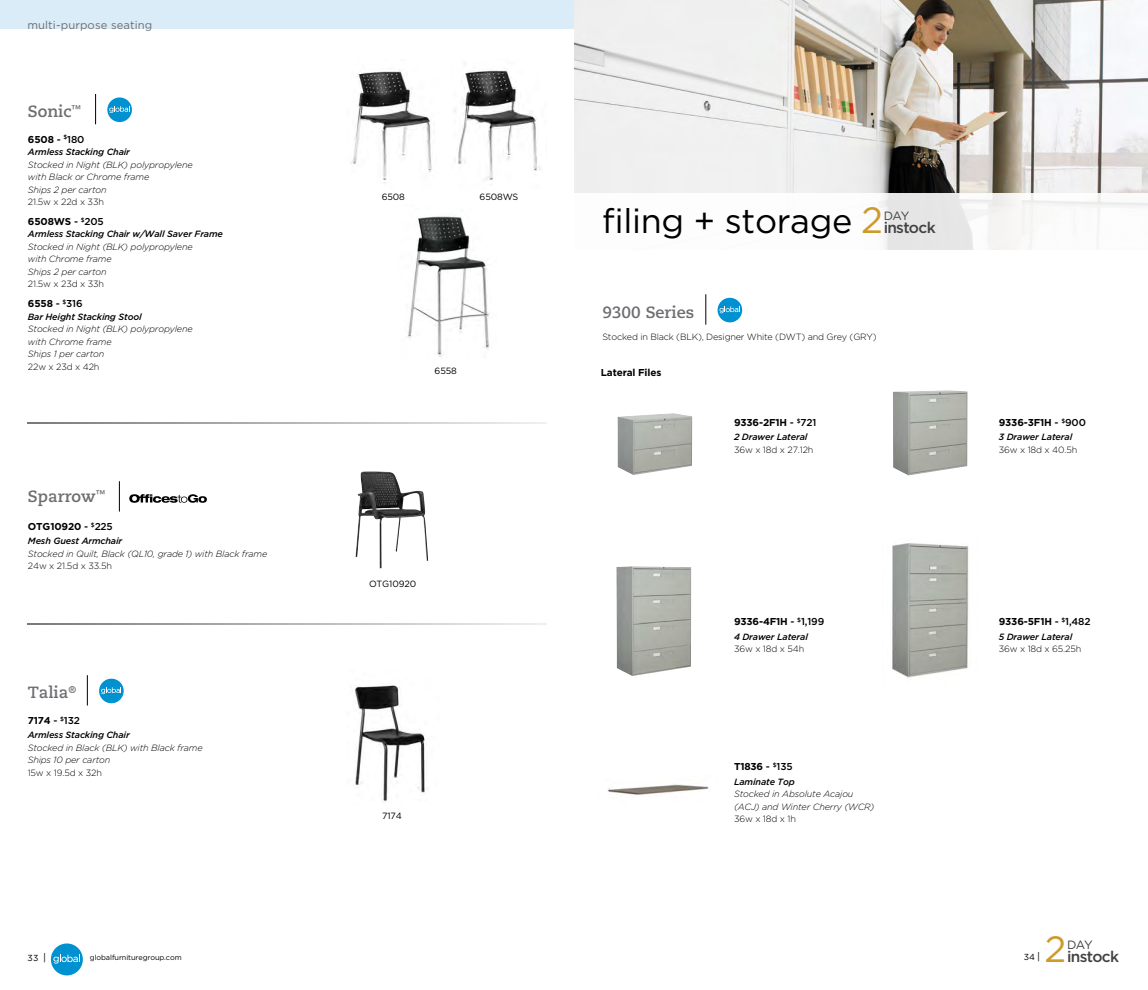
<style>
.page{position:relative;width:1148px;height:990px;background:#fff}
.page>*{position:absolute;margin:0;border:0;box-sizing:border-box;transform-origin:0 0}
.t1{font:36.5px "Gotham";color:#cd9b2b}
.t2{font:34.25px "Gotham";letter-spacing:-.01em;color:#000}
.t3{font:700 16.25px "Caecilia LT Std";color:#6d6e71}
.t4{font:500 15.5px "Gotham";letter-spacing:-.045em;color:#414042}
.t5{font:12px "Gotham";letter-spacing:-.08em;color:#414042}
.t6{font:11.25px "Gotham";letter-spacing:.01em;color:#6d6e71}
.t7{font:700 10px "Gotham";letter-spacing:-.015em;color:#000}
.t8{font:italic 300 9px/12.5px "Gotham";letter-spacing:-.015em;color:#000}
.t9{font:italic 500 9px "Gotham";letter-spacing:-.015em;color:#000}
.t10{font:300 9px "Gotham";letter-spacing:-.015em;color:#000}
.t11{font:9px "Gotham";letter-spacing:-.015em;color:#000}
.t12{font:8.75px "Gotham";color:#000}
.t13{font:7.25px "Gotham";letter-spacing:-.01em;color:#000}
.s1{font-weight:500}
.s2{font-size:10px}
.s3{font-size:36.5px;color:#cd9b2b}
</style>
<div class="page">
<div style="left:51px;top:943px;width:32px;height:32px;background:#0091d1;border-radius:50%"></div>
<svg style="left:53px;top:955px;width:27px;height:9px"></svg>
<div style="left:0;top:0;width:574px;height:29px;background:#daecf8"></div>
<img style="left:574px;top:0;width:574px;height:193px">
<svg style="left:782px;top:193px;width:366px;height:57px"></svg>
<img style="left:351px;top:69px;width:81px;height:114px">
<img style="left:454px;top:70px;width:87px;height:115px">
<img style="left:407px;top:216px;width:82px;height:141px">
<svg style="left:107px;top:98px;width:25px;height:24px"></svg>
<div style="left:107px;top:97px;width:25px;height:25px;background:#0091d1;border-radius:50%"></div>
<svg style="left:109px;top:106px;width:21px;height:7px"></svg>
<hr style="left:95px;top:94px;width:1px;height:30px;background:#000">
<img style="left:355px;top:471px;width:73px;height:97px">
<svg style="left:129px;top:494px;width:78px;height:9px"></svg>
<hr style="left:119px;top:481px;width:1px;height:31px;background:#000">
<svg style="left:27px;top:623px;width:520px;height:2px"></svg>
<svg style="left:27px;top:422px;width:520px;height:2px"></svg>
<img style="left:355px;top:683px;width:70px;height:120px">
<svg style="left:99px;top:679px;width:25px;height:24px"></svg>
<div style="left:99px;top:679px;width:25px;height:24px;background:#0091d1;border-radius:50%"></div>
<svg style="left:101px;top:687px;width:20px;height:7px"></svg>
<hr style="left:87px;top:675px;width:1px;height:31px;background:#000">
<img style="left:608px;top:784px;width:101px;height:11px">
<img style="left:893px;top:390px;width:74px;height:85px">
<img style="left:617px;top:413px;width:75px;height:62px">
<img style="left:892px;top:543px;width:77px;height:135px">
<img style="left:616px;top:566px;width:75px;height:110px">
<svg style="left:719px;top:298px;width:23px;height:24px"></svg>
<div style="left:717px;top:298px;width:25px;height:24px;background:#0091d1;border-radius:50%"></div>
<svg style="left:719px;top:306px;width:21px;height:7px"></svg>
<hr style="left:705px;top:294px;width:1px;height:31px;background:#000">
<p class="t6" style="left:27px;top:17px;width:126px">multi-purpose seating</p>
<h3 class="t3" style="left:28px;top:102px;width:55px">Sonic<sup>™</sup></h3>
<p class="t7" style="left:28px;top:132px;width:58px">6508 <span class="s1">-</span> <sup>$</sup><span class="s1">180</span></p>
<p class="t9" style="left:28px;top:146px;width:104px">Armless Stacking Chair</p>
<p class="t8" style="left:28px;top:158px;width:166px">Stocked in Night (BLK) polypropylene with Black or Chrome frame<br>Ships 2 per carton</p>
<p class="t10" style="left:28px;top:196px;width:78px">21.5w x 22d x 33h</p>
<p class="t7" style="left:28px;top:215px;width:77px">6508WS <span class="s1">-</span> <sup>$</sup><span class="s1">205</span></p>
<p class="t9" style="left:28px;top:228px;width:197px">Armless Stacking Chair w/Wall Saver Frame</p>
<p class="t8" style="left:28px;top:240px;width:166px">Stocked in Night (BLK) polypropylene with Chrome frame<br>Ships 2 per carton</p>
<p class="t10" style="left:28px;top:279px;width:78px">21.5w x 23d x 33h</p>
<p class="t7" style="left:28px;top:297px;width:56px">6558 <span class="s1">-</span> <sup>$</sup><span class="s1">316</span></p>
<p class="t9" style="left:28px;top:311px;width:115px">Bar Height Stacking Stool</p>
<p class="t8" style="left:28px;top:323px;width:166px">Stocked in Night (BLK) polypropylene with Chrome frame<br>Ships 1 per carton</p>
<p class="t10" style="left:28px;top:361px;width:73px">22w x 23d x 42h</p>
<h3 class="t3" style="left:28px;top:487px;width:79px">Sparrow<sup>™</sup></h3>
<p class="t7" style="left:28px;top:520px;width:86px">OTG10920 <span class="s1">-</span> <sup>$</sup><span class="s1">225</span></p>
<p class="t9" style="left:28px;top:535px;width:96px">Mesh Guest Armchair</p>
<p class="t8" style="left:28px;top:547px;width:241px">Stocked in Quilt, Black (QL10, grade 1) with Black frame</p>
<p class="t10" style="left:28px;top:561px;width:86px">24w x 21.5d x 33.5h</p>
<h3 class="t3" style="left:28px;top:683px;width:50px">Talia<sup>®</sup></h3>
<p class="t7" style="left:28px;top:714px;width:54px">7174 <span class="s1">-</span> <sup>$</sup><span class="s1">132</span></p>
<p class="t9" style="left:28px;top:729px;width:104px">Armless Stacking Chair</p>
<p class="t8" style="left:28px;top:741px;width:176px">Stocked in Black (BLK) with Black frame<br>Ships 10 per carton</p>
<p class="t10" style="left:28px;top:767px;width:76px">15w x 19.5d x 32h</p>
<p class="t12" style="left:28px;top:952px;width:20px">33 <span class="s2">|</span></p>
<p class="t13" style="left:90px;top:953px;width:93px">globalfurnituregroup.com</p>
<p class="t11" style="left:382px;top:191px;width:25px">6508</p>
<p class="t11" style="left:479px;top:191px;width:40px">6508WS</p>
<p class="t11" style="left:434px;top:365px;width:24px">6558</p>
<p class="t11" style="left:369px;top:578px;width:49px">OTG10920</p>
<p class="t11" style="left:382px;top:810px;width:21px">7174</p>
<h2 class="t2" style="left:602px;top:199px;width:282px">filing + storage <span class="s3">2</span></h2>
<h3 class="t5" style="left:883px;top:208px;width:27px">DAY</h3>
<h3 class="t4" style="left:883px;top:217px;width:54px">instock</h3>
<h3 class="t3" style="left:602px;top:303px;width:93px">9300 Series</h3>
<p class="t10" style="left:602px;top:331px;width:276px">Stocked in Black (BLK), Designer White (DWT) and Grey (GRY)</p>
<p class="t7" style="left:601px;top:366px;width:62px">Lateral Files</p>
<p class="t7" style="left:734px;top:416px;width:84px">9336-2F1H <span class="s1">-</span> <sup>$</sup><span class="s1">721</span></p>
<p class="t9" style="left:734px;top:431px;width:75px">2 Drawer Lateral</p>
<p class="t10" style="left:734px;top:444px;width:81px">36w x 18d x 27.12h</p>
<p class="t7" style="left:998px;top:416px;width:89px">9336-3F1H <span class="s1">-</span> <sup>$</sup><span class="s1">900</span></p>
<p class="t9" style="left:998px;top:431px;width:75px">3 Drawer Lateral</p>
<p class="t10" style="left:998px;top:444px;width:80px">36w x 18d x 40.5h</p>
<p class="t7" style="left:734px;top:615px;width:92px">9336-4F1H <span class="s1">-</span> <sup>$</sup><span class="s1">1,199</span></p>
<p class="t9" style="left:734px;top:630px;width:75px">4 Drawer Lateral</p>
<p class="t10" style="left:734px;top:643px;width:72px">36w x 18d x 54h</p>
<p class="t7" style="left:734px;top:760px;width:60px">T1836 <span class="s1">-</span> <sup>$</sup><span class="s1">135</span></p>
<p class="t9" style="left:734px;top:776px;width:62px">Laminate Top</p>
<p class="t8" style="left:734px;top:788px;width:142px">Stocked in Absolute Acajou (ACJ) and Winter Cherry (WCR)</p>
<p class="t10" style="left:734px;top:813px;width:63px">36w x 18d x 1h</p>
<p class="t7" style="left:998px;top:615px;width:93px">9336-5F1H <span class="s1">-</span> <sup>$</sup><span class="s1">1,482</span></p>
<p class="t9" style="left:998px;top:630px;width:75px">5 Drawer Lateral</p>
<p class="t10" style="left:998px;top:643px;width:84px">36w x 18d x 65.25h</p>
<h1 class="t1" style="left:1044px;top:925px;width:23px">2</h1>
<h3 class="t5" style="left:1067px;top:937px;width:27px">DAY</h3>
<h3 class="t4" style="left:1067px;top:946px;width:54px">instock</h3>
<p class="t12" style="left:1023px;top:952px;width:18px">34 <span class="s2">|</span></p>
</div>
